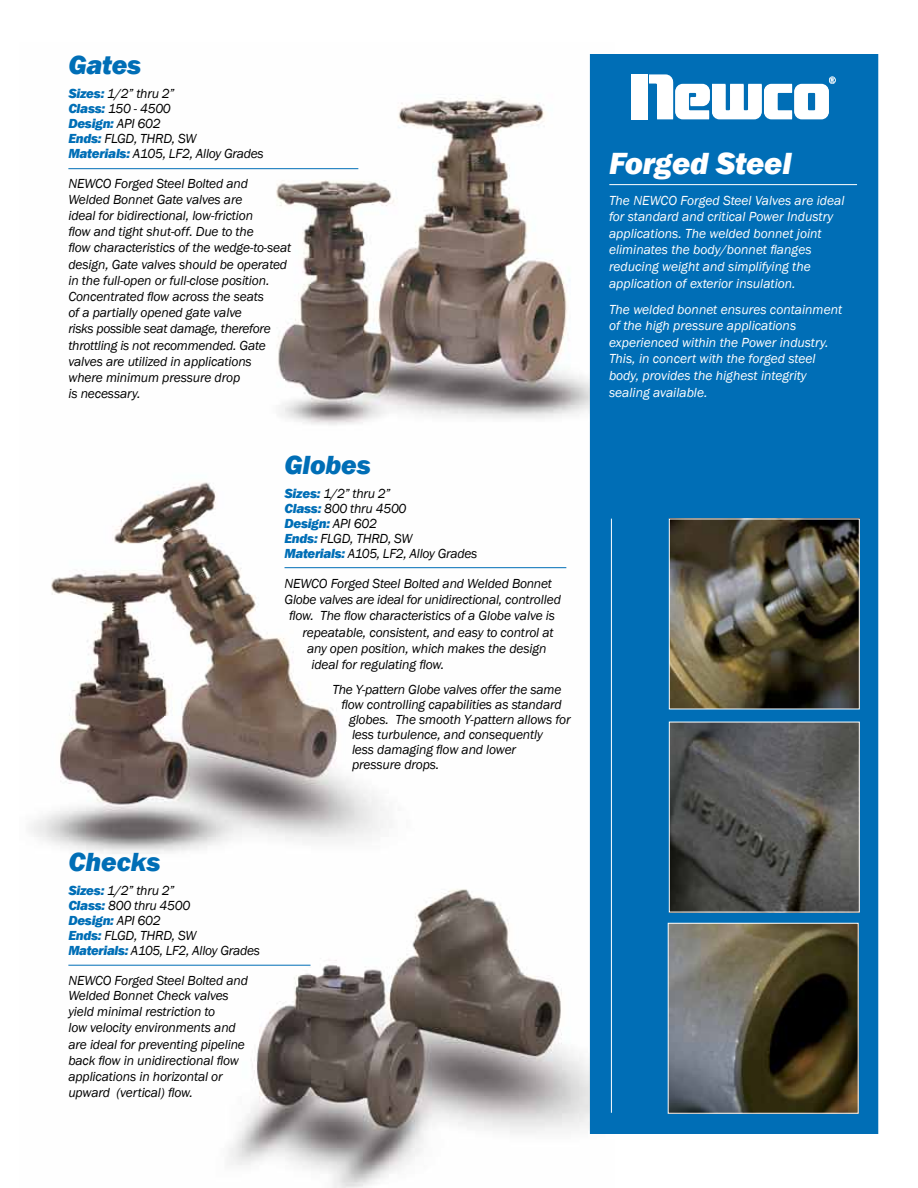
<style>
.page{position:relative;width:918px;height:1188px;background:#fff}
.page>*{position:absolute;margin:0;border:0;box-sizing:border-box;transform-origin:0 0}
.t1{font:italic 800 31.5px "Franklin Gothic";letter-spacing:-.01em;color:#fff}
.t2{font:italic 800 27px "Franklin Gothic";letter-spacing:-.01em;color:#006eb6}
.t3{font:italic 13.5px/16.2px "Franklin Gothic";letter-spacing:-.01em;color:#000}
.t4{font:italic 13.5px/16.6px "Franklin Gothic";color:#fff}
.s1{font-weight:800;color:#006eb6}
</style>
<div class="page">
<img style="left:29px;top:54px;width:561px;height:1134px">
<div style="left:590px;top:54px;width:288px;height:1080px;background:#006eb6"></div>
<hr style="left:611px;top:519px;width:1px;height:594px;background:#fff">
<div style="left:631px;top:74px;width:16px;height:44px;background:#fff"></div>
<hr style="left:68px;top:168px;width:290px;height:1px;background:#006eb6">
<hr style="left:285px;top:567px;width:281px;height:1px;background:#006eb6">
<hr style="left:68px;top:965px;width:242px;height:1px;background:#006eb6">
<hr style="left:609px;top:184px;width:248px;height:1px;background:#fff">
<img style="left:671px;top:521px;width:187px;height:186px">
<div style="left:669px;top:519px;width:191px;height:190px;border:1px solid #fff"></div>
<img style="left:671px;top:724px;width:187px;height:186px">
<div style="left:669px;top:722px;width:191px;height:190px;border:1px solid #fff"></div>
<img style="left:670px;top:925px;width:187px;height:187px">
<div style="left:668px;top:923px;width:191px;height:191px;border:1px solid #fff"></div>
<div style="left:631px;top:75px;width:16px;height:44px;background:#fff"></div>
<svg style="left:649px;top:74px;width:187px;height:45px"></svg>
<h2 class="t2" style="left:68px;top:47px;width:74px">Gates</h2>
<p class="t3" style="left:68px;top:86px;width:197px;line-height:15px"><span class="s1">Sizes:</span> 1/2” thru 2”<br><span class="s1">Class:</span> 150 - 4500<br><span class="s1">Design:</span> API 602<br><span class="s1">Ends:</span> FLGD, THRD, SW<br><span class="s1">Materials:</span> A105, LF2, Alloy Grades</p>
<p class="t3" style="left:68px;top:175px;width:224px">NEWCO Forged Steel Bolted and Welded Bonnet Gate valves are<br>ideal for bidirectional, low-friction<br>flow and tight shut-off. Due to the<br>flow characteristics of the wedge-to-seat design, Gate valves should be operated in the full-open or full-close position.<br>Concentrated flow across the seats<br>of a partially opened gate valve<br>risks possible seat damage, therefore throttling is not recommended. Gate valves are utilized in applications<br>where minimum pressure drop<br>is necessary.</p>
<h2 class="t2" style="left:285px;top:447px;width:88px">Globes</h2>
<p class="t3" style="left:285px;top:486px;width:194px;line-height:15px"><span class="s1">Sizes:</span> 1/2” thru 2”<br><span class="s1">Class:</span> 800 thru 4500<br><span class="s1">Design:</span> API 602<br><span class="s1">Ends:</span> FLGD, THRD, SW<br><span class="s1">Materials:</span> A105, LF2, Alloy Grades</p>
<p class="t3" style="left:285px;top:576px;width:269px">NEWCO Forged Steel Bolted and Welded Bonnet</p>
<p class="t3" style="left:285px;top:592px;width:278px">Globe valves are ideal for unidirectional, controlled</p>
<p class="t3" style="left:289px;top:608px;width:267px">flow. The flow characteristics of a Globe valve is</p>
<p class="t3" style="left:303px;top:624px;width:253px">repeatable, consistent, and easy to control at</p>
<p class="t3" style="left:307px;top:641px;width:241px">any open position, which makes the design</p>
<p class="t3" style="left:312px;top:657px;width:134px">ideal for regulating flow.</p>
<p class="t3" style="left:333px;top:682px;width:230px">The Y-pattern Globe valves offer the same</p>
<p class="t3" style="left:342px;top:697px;width:222px">flow controlling capabilities as standard</p>
<p class="t3" style="left:349px;top:712px;width:223px">globes. The smooth Y-pattern allows for</p>
<p class="t3" style="left:352px;top:727px;width:192px">less turbulence, and consequently</p>
<p class="t3" style="left:352px;top:742px;width:166px">less damaging flow and lower</p>
<p class="t3" style="left:352px;top:757px;width:89px">pressure drops.</p>
<h2 class="t2" style="left:68px;top:844px;width:94px">Checks</h2>
<p class="t3" style="left:68px;top:883px;width:193px;line-height:15px"><span class="s1">Sizes:</span> 1/2” thru 2”<br><span class="s1">Class:</span> 800 thru 4500<br><span class="s1">Design:</span> API 602<br><span class="s1">Ends:</span> FLGD, THRD, SW<br><span class="s1">Materials:</span> A105, LF2, Alloy Grades</p>
<p class="t3" style="left:68px;top:973px;width:181px">NEWCO Forged Steel Bolted and<br>Welded Bonnet Check valves yield minimal restriction to<br>low velocity environments and are ideal for preventing pipeline back flow in unidirectional flow applications in horizontal or upward (vertical) flow.</p>
<h1 class="t1" style="left:609px;top:143px;width:185px">Forged Steel</h1>
<p class="t4" style="left:609px;top:192px;width:237px">The NEWCO Forged Steel Valves are ideal for standard and critical Power Industry applications. The welded bonnet joint eliminates the body/bonnet flanges reducing weight and simplifying the application of exterior insulation.</p>
<p class="t4" style="left:609px;top:301px;width:235px">The welded bonnet ensures containment of the high pressure applications experienced within the Power industry.<br>This, in concert with the forged steel body, provides the highest integrity sealing available.</p>
</div>
